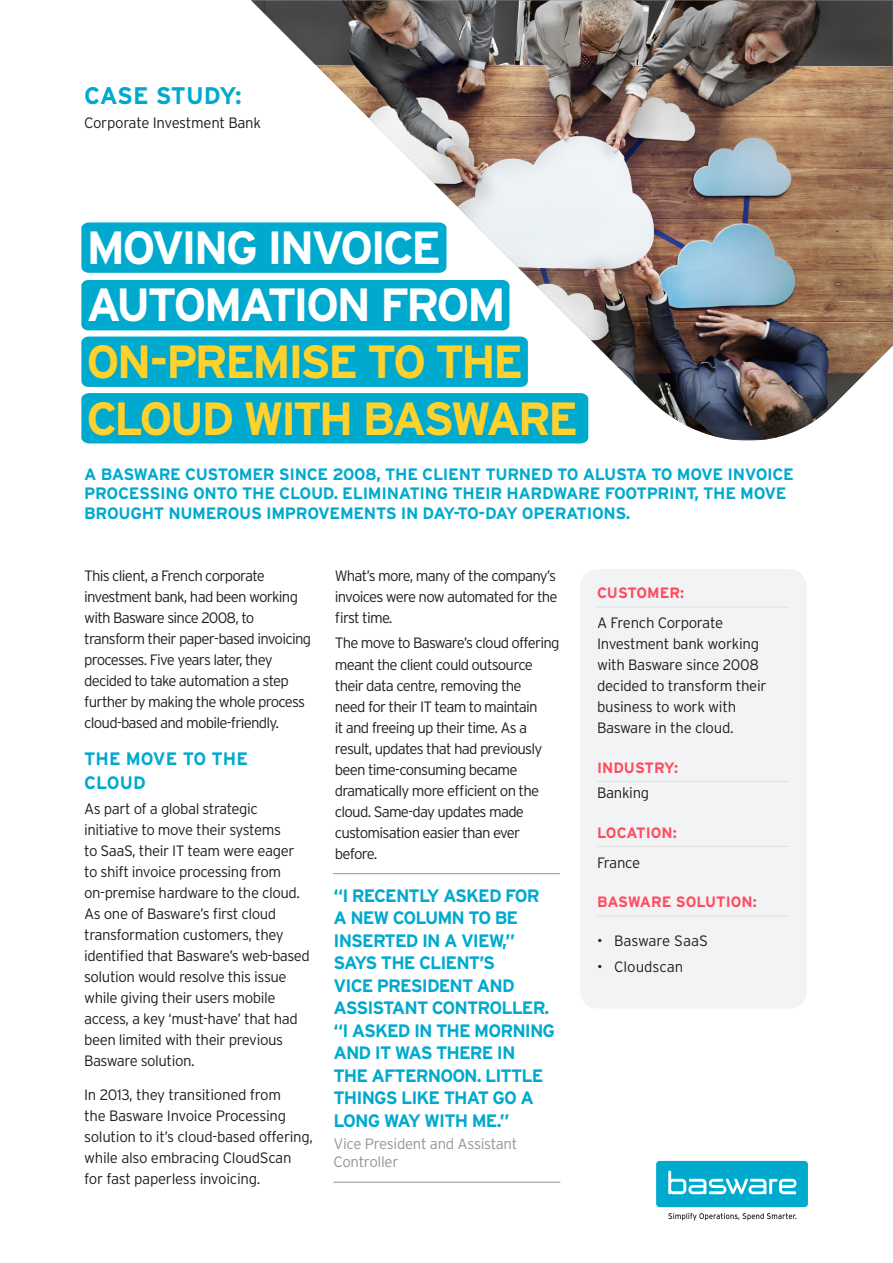
<style>
.page{position:relative;width:893px;height:1263px;background:#fff}
.page>*{position:absolute;margin:0;border:0;box-sizing:border-box;transform-origin:0 0}
.CONTENT_SIGNPOST_HEA{font:700 46.5px/57px "Interstate";letter-spacing:-.07em;color:#ffd12c}
.CONTENT_SIGNPOST_HEA-2{font:700 46.5px "Interstate";letter-spacing:-.065em;color:#fff}
.COVER_BLUE_SUBHEADER{font:700 24px "Interstate";letter-spacing:-.015em;color:#00a9ce}
.CONTENT_QUOTE_DETAIL{font:700 18px/22.5px "Interstate";letter-spacing:-.05em;color:#00a9ce}
.BLUE_SUB_HEADER{font:700 18px/24px "Interstate";color:#00a9ce}
.BLUE_SUB_HEADER-2{font:700 16.5px/19.5px "Interstate";letter-spacing:-.02em;color:#00a9ce}
.BODY_COPY{font:300 15px/21px "Interstate";letter-spacing:-.05em;color:#231f20}
.BODY_COPY-2{font:300 15px/21px "Interstate";letter-spacing:-.03em;color:#231f20}
.BODY_COPY-3{font:300 15px/21px "Interstate";letter-spacing:-.02em;color:#231f20}
.BOX_RED_SUB-HEADER{font:700 15px "Interstate";color:#ff4b60}
.CONTENT_QUOTE_DETAIL-2{font:300 15px/18px "Interstate";letter-spacing:-.02em;color:#939598}
.BODY_COPY-4{font:300 15px "Interstate";letter-spacing:-.01em;color:#231f20}
.BODY_COPY-5{font:300 15px "Interstate";color:#231f20}
.s1{color:#fff}
</style>
<div class="page">
<div style="left:656px;top:1161px;width:152px;height:46px;background:#00a9ce;border-radius:3px"></div>
<svg style="left:668px;top:1170px;width:128px;height:24px"></svg>
<svg style="left:668px;top:1213px;width:128px;height:7px"></svg>
<hr style="left:333px;top:873px;width:227px;height:1px;background:#939598">
<div style="left:580px;top:569px;width:227px;height:439px;background:#f2f3f4;border-radius:18px"></div>
<hr style="left:597px;top:607px;width:192px;height:1px;background:#dfe1df">
<hr style="left:597px;top:781px;width:192px;height:1px;background:#dfe1df">
<hr style="left:597px;top:846px;width:192px;height:1px;background:#dfe1df">
<hr style="left:597px;top:916px;width:192px;height:1px;background:#dfe1df">
<hr style="left:333px;top:1182px;width:227px;height:1px;background:#939598">
<div style="left:81px;top:393px;width:506px;height:50px;background:#00a9ce"></div>
<div style="left:81px;top:337px;width:132px;height:50px;background:#00a9ce"></div>
<div style="left:81px;top:280px;width:132px;height:50px;background:#00a9ce"></div>
<div style="left:81px;top:222px;width:132px;height:51px;background:#00a9ce"></div>
<svg style="left:213px;top:222px;width:546px;height:219px;fill:#00a9ce"></svg>
<img style="left:251px;top:0;width:642px;height:440px">
<p class="COVER_BLUE_SUBHEADER" style="left:84px;top:83px;width:159px">CASE STUDY:</p>
<p class="BODY_COPY-3" style="left:84px;top:112px;width:178px">Corporate Investment Bank</p>
<p class="CONTENT_SIGNPOST_HEA-2" style="left:86px;top:221px;width:357px">MOVING INVOICE</p>
<p class="CONTENT_SIGNPOST_HEA" style="left:86px;top:275px;width:494px"><span class="s1">AUTOMATION FROM<br></span>ON-PREMISE TO THE<br>CLOUD WITH BASWARE</p>
<p class="BLUE_SUB_HEADER-2" style="left:84px;top:464px;width:711px">A BASWARE CUSTOMER SINCE 2008, THE CLIENT TURNED TO ALUSTA TO MOVE INVOICE<br>PROCESSING ONTO THE CLOUD. ELIMINATING THEIR HARDWARE FOOTPRINT, THE MOVE<br>BROUGHT NUMEROUS IMPROVEMENTS IN DAY-TO-DAY OPERATIONS.</p>
<p class="BODY_COPY" style="left:84px;top:565px;width:229px">This client, a French corporate investment bank, had been working with Basware since 2008, to transform their paper-based invoicing processes. Five years later, they decided to take automation a step further by making the whole process cloud-based and mobile-friendly.</p>
<p class="BLUE_SUB_HEADER" style="left:84px;top:746px;width:165px">THE MOVE TO THE<br>CLOUD</p>
<p class="BODY_COPY-2" style="left:84px;top:798px;width:227px">As part of a global strategic initiative to move their systems<br>to SaaS, their IT team were eager to shift invoice processing from on-premise hardware to the cloud.<br>As one of Basware’s first cloud transformation customers, they identified that Basware’s web-based solution would resolve this issue while giving their users mobile access, a key ‘must-have’ that had been limited with their previous<br>Basware solution.</p>
<p class="BODY_COPY-3" style="left:84px;top:1084px;width:230px">In 2013, they transitioned from<br>the Basware Invoice Processing solution to it’s cloud-based offering, while also embracing CloudScan for fast paperless invoicing.</p>
<p class="BODY_COPY" style="left:335px;top:565px;width:224px;text-align:justify">What’s more, many of the company’s invoices were now automated for the first time.</p>
<p class="BODY_COPY" style="left:335px;top:633px;width:226px">The move to Basware’s cloud offering meant the client could outsource their data centre, removing the<br>need for their IT team to maintain<br>it and freeing up their time. As a result, updates that had previously been time-consuming became dramatically more efficient on the cloud. Same-day updates made customisation easier than ever before.</p>
<p class="CONTENT_QUOTE_DETAIL" style="left:333px;top:884px;width:223px">“I RECENTLY ASKED FOR<br>A NEW COLUMN TO BE<br>INSERTED IN A VIEW,”<br>SAYS THE CLIENT’S<br>VICE PRESIDENT AND<br>ASSISTANT CONTROLLER. “I ASKED IN THE MORNING<br>AND IT WAS THERE IN<br>THE AFTERNOON. LITTLE<br>THINGS LIKE THAT GO A<br>LONG WAY WITH ME.”</p>
<p class="CONTENT_QUOTE_DETAIL-2" style="left:333px;top:1135px;width:185px">Vice President and Assistant<br>Controller</p>
<p class="BOX_RED_SUB-HEADER" style="left:597px;top:585px;width:89px">CUSTOMER:</p>
<p class="BODY_COPY-3" style="left:597px;top:612px;width:171px">A French Corporate<br>Investment bank working with Basware since 2008 decided to transform their business to work with<br>Basware in the cloud.</p>
<p class="BOX_RED_SUB-HEADER" style="left:597px;top:759px;width:83px">INDUSTRY:</p>
<p class="BODY_COPY-3" style="left:597px;top:782px;width:54px">Banking</p>
<p class="BOX_RED_SUB-HEADER" style="left:597px;top:824px;width:81px">LOCATION:</p>
<p class="BODY_COPY" style="left:597px;top:852px;width:45px">France</p>
<p class="BOX_RED_SUB-HEADER" style="left:597px;top:894px;width:161px">BASWARE SOLUTION:</p>
<p class="BODY_COPY-4" style="left:597px;top:932px;width:113px">• Basware SaaS</p>
<p class="BODY_COPY-5" style="left:597px;top:958px;width:88px">• Cloudscan</p>
</div>
